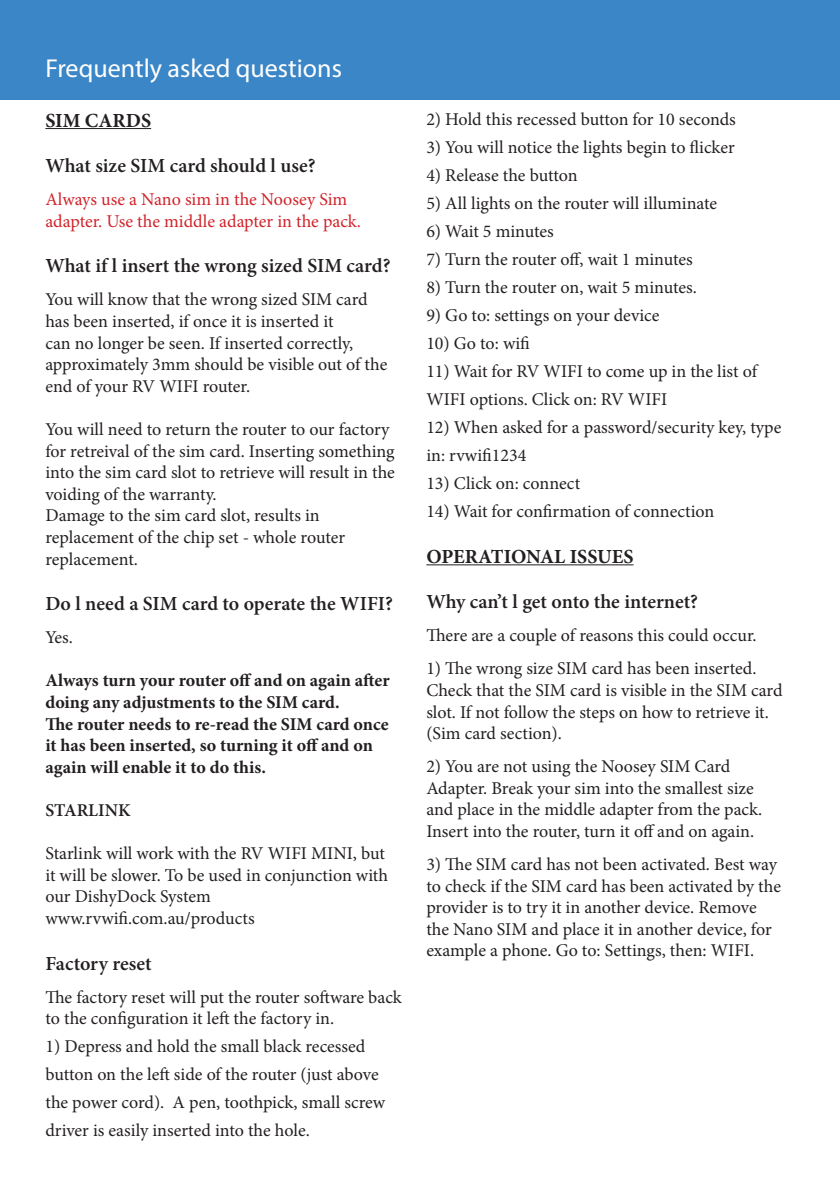
<style>
.page{position:relative;width:840px;height:1191px;background:#fff}
.page>*{position:absolute;margin:0;border:0;box-sizing:border-box;transform-origin:0 0}
.t1{font:26px "Myriad Pro";color:#fff}
.t2{font:600 20px "Minion Pro";color:#231f20}
.t3{font:700 20px "Minion Pro";color:#231f20}
.t4{font:18px/21.6px "Minion Pro";color:#231f20}
.t5{font:700 18px/21.6px "Minion Pro";color:#231f20}
.t6{font:18px/21.6px "Minion Pro";color:#d1232a}
.t7{font:600 18px "Minion Pro";color:#231f20}
</style>
<div class="page">
<div style="left:0;top:0;width:839px;height:99px;background:#3b86c6"></div>
<hr style="left:45px;top:128px;width:106px;height:1px;background:#231f20">
<hr style="left:426px;top:564px;width:207px;height:1px;background:#231f20">
<p class="t1" style="left:45px;top:52px;width:298px">Frequently asked questions</p>
<p class="t3" style="left:45px;top:106px;width:107px">SIM CARDS</p>
<p class="t2" style="left:45px;top:152px;width:271px">What size SIM card should l use?</p>
<p class="t6" style="left:45px;top:189px;width:317px">Always use a Nano sim in the Noosey Sim adapter. Use the middle adapter in the pack.</p>
<p class="t2" style="left:45px;top:252px;width:346px">What if l insert the wrong sized SIM card?</p>
<p class="t4" style="left:45px;top:289px;width:343px">You will know that the wrong sized SIM card has been inserted, if once it is inserted it<br>can no longer be seen. If inserted correctly, approximately 3mm should be visible out of the end of your RV WIFI router.</p>
<p class="t4" style="left:45px;top:418px;width:351px">You will need to return the router to our factory for retreival of the sim card. Inserting something into the sim card slot to retrieve will result in the voiding of the warranty.</p>
<p class="t4" style="left:45px;top:505px;width:301px">Damage to the sim card slot, results in replacement of the chip set - whole router replacement.</p>
<p class="t2" style="left:45px;top:590px;width:349px">Do l need a SIM card to operate the WIFI?</p>
<p class="t4" style="left:45px;top:626px;width:29px">Yes.</p>
<p class="t5" style="left:45px;top:669px;width:345px">Always turn your router off and on again after doing any adjustments to the SIM card.</p>
<p class="t5" style="left:45px;top:713px;width:344px">The router needs to re-read the SIM card once it has been inserted, so turning it off and on again will enable it to do this.</p>
<p class="t7" style="left:45px;top:798px;width:87px">STARLINK</p>
<p class="t4" style="left:45px;top:842px;width:344px">Starlink will work with the RV WIFI MINI, but it will be slower. To be used in conjunction with our DishyDock System</p>
<p class="t4" style="left:45px;top:907px;width:210px">www.rvwifi.com.au/products</p>
<p class="t2" style="left:45px;top:949px;width:108px">Factory reset</p>
<p class="t4" style="left:45px;top:986px;width:358px">The factory reset will put the router software back to the configuration it left the factory in.</p>
<p class="t4" style="left:45px;top:1032px;width:341px;line-height:28px">1) Depress and hold the small black recessed button on the left side of the router (just above the power cord). A pen, toothpick, small screw driver is easily inserted into the hole.</p>
<p class="t4" style="left:426px;top:109px;width:311px">2) Hold this recessed button for 10 seconds</p>
<p class="t4" style="left:426px;top:137px;width:310px">3) You will notice the lights begin to flicker</p>
<p class="t4" style="left:426px;top:165px;width:153px">4) Release the button</p>
<p class="t4" style="left:426px;top:193px;width:292px">5) All lights on the router will illuminate</p>
<p class="t4" style="left:426px;top:221px;width:129px">6) Wait 5 minutes</p>
<p class="t4" style="left:426px;top:249px;width:268px">7) Turn the router off, wait 1 minutes</p>
<p class="t4" style="left:426px;top:277px;width:272px">8) Turn the router on, wait 5 minutes.</p>
<p class="t4" style="left:426px;top:305px;width:235px">9) Go to: settings on your device</p>
<p class="t4" style="left:426px;top:333px;width:105px">10) Go to: wifi</p>
<p class="t4" style="left:426px;top:357px;width:332px;line-height:28px">11) Wait for RV WIFI to come up in the list of<br>WIFI options. Click on: RV WIFI</p>
<p class="t4" style="left:426px;top:413px;width:356px;line-height:28px">12) When asked for a password/security key, type in: rvwifi1234</p>
<p class="t4" style="left:426px;top:473px;width:155px">13) Click on: connect</p>
<p class="t4" style="left:426px;top:501px;width:289px">14) Wait for confirmation of connection</p>
<p class="t3" style="left:426px;top:542px;width:208px">OPERATIONAL ISSUES</p>
<p class="t2" style="left:426px;top:588px;width:273px">Why can’t l get onto the internet?</p>
<p class="t4" style="left:426px;top:625px;width:331px">There are a couple of reasons this could occur.</p>
<p class="t4" style="left:426px;top:658px;width:357px">1) The wrong size SIM card has been inserted.<br>Check that the SIM card is visible in the SIM card slot. If not follow the steps on how to retrieve it. (Sim card section).</p>
<p class="t4" style="left:426px;top:755px;width:337px">2) You are not using the Noosey SIM Card Adapter. Break your sim into the smallest size and place in the middle adapter from the pack.<br>Insert into the router, turn it off and on again.</p>
<p class="t4" style="left:426px;top:853px;width:356px">3) The SIM card has not been activated. Best way to check if the SIM card has been activated by the provider is to try it in another device. Remove the Nano SIM and place it in another device, for example a phone. Go to: Settings, then: WIFI.</p>
</div>
